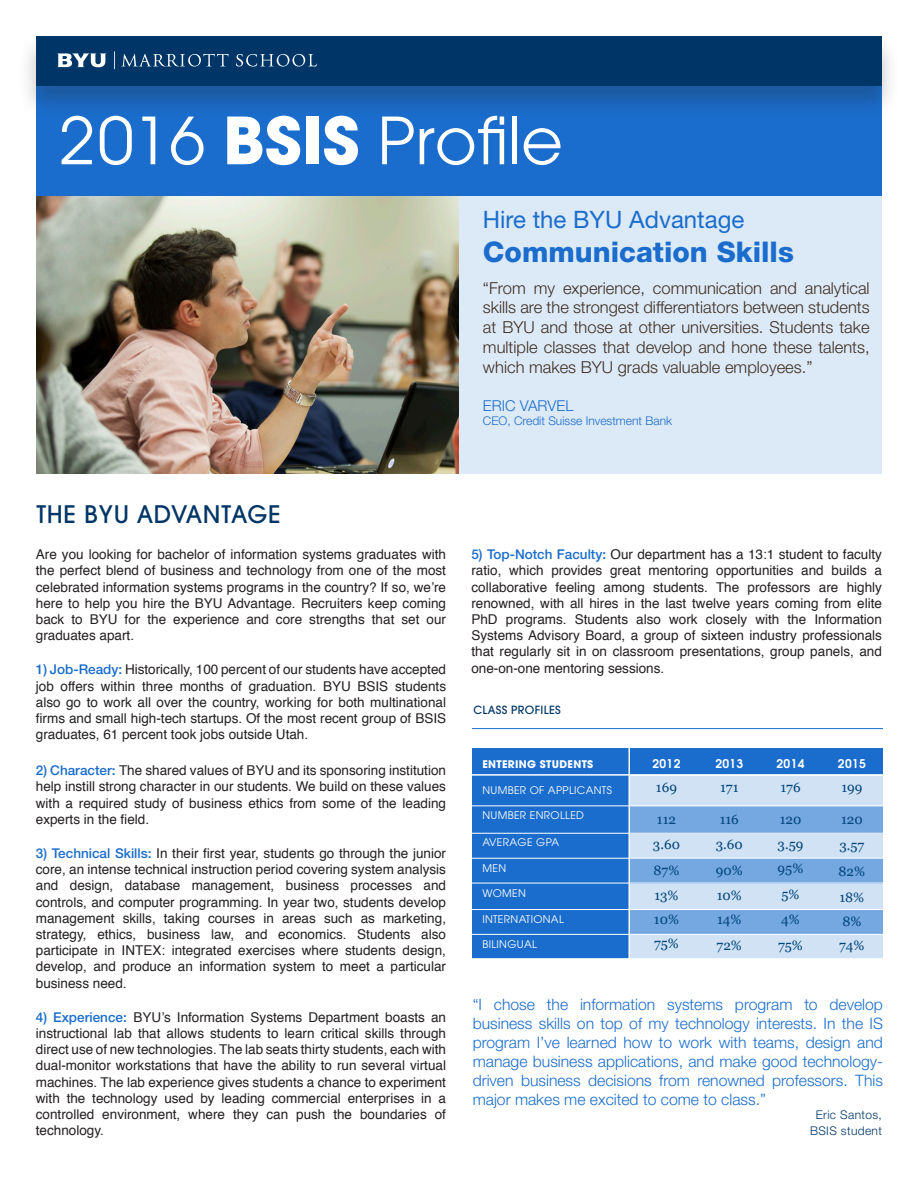
<style>
.page{position:relative;width:918px;height:1188px;background:#fff}
.page>*{position:absolute;margin:0;border:0;box-sizing:border-box;transform-origin:0 0}
.t1{font:64.5px "Avant Garde";color:#fff}
.t2{font:800 28.5px "Helvetica Neue LT Std";color:#1a6dcc}
.t3{font:24px "Helvetica Neue LT Std";color:#1a6dcc}
.t4{font:500 24px "Avant Garde";letter-spacing:.03em;color:#003667}
.t5{font:300 16.5px/19.8px "Helvetica Neue LT Std";color:#3f2f22;text-align:justify}
.t6{font:300 15.75px/18.9px "Helvetica Neue LT Std";color:#1a6dcc;text-align:justify}
.t7{font:300 15px "Helvetica Neue LT Std";color:#1a6dcc}
.t8{font:13.5px/16.2px "Helvetica";color:#231f20;text-align:justify}
.t9{font:13.5px "Georgia";color:#00467b}
.t10{font:300 12px "Helvetica Neue LT Std";color:#1a6dcc}
.t11{font:300 12px "Helvetica Neue LT Std";letter-spacing:.03em;color:#003667}
.t12{font:600 12px "Avant Garde";letter-spacing:.03em;color:#fff}
.t13{font:500 11.25px "Avant Garde";letter-spacing:.03em;color:#003667}
.t14{font:10.5px "Avant Garde";letter-spacing:.03em;color:#fff}
.t15{font:700 10.5px "Avant Garde";letter-spacing:.03em;color:#fff}
.s1{font-weight:700}
.s2{font-family:"Helvetica Neue LT Std";font-weight:500;color:#1a6dcc}
</style>
<div class="page">
<div style="left:449px;top:195px;width:433px;height:279px;background:#dce9f7"></div>
<img style="left:36px;top:196px;width:423px;height:278px">
<div style="left:36px;top:85px;width:846px;height:111px;background:#1a6dcc"></div>
<div style="left:18px;top:33px;width:882px;height:86px;background:#231f20;opacity:.27"></div>
<div style="left:36px;top:36px;width:846px;height:50px;background:#003667"></div>
<svg style="left:57px;top:53px;width:50px;height:14px"></svg>
<svg style="left:114px;top:51px;width:1px;height:18px"></svg>
<svg style="left:121px;top:54px;width:107px;height:13px"></svg>
<svg style="left:236px;top:54px;width:81px;height:13px"></svg>
<hr style="left:472px;top:728px;width:411px;height:1px;background:#1a6dcc">
<div style="left:611px;top:748px;width:272px;height:26px;background:#1a6dcc"></div>
<div style="left:611px;top:910px;width:272px;height:24px;background:#75a7e0"></div>
<div style="left:611px;top:858px;width:272px;height:26px;background:#75a7e0"></div>
<div style="left:611px;top:806px;width:272px;height:28px;background:#75a7e0"></div>
<div style="left:611px;top:934px;width:272px;height:25px;background:#d2e2f5"></div>
<div style="left:611px;top:884px;width:272px;height:26px;background:#d2e2f5"></div>
<div style="left:611px;top:833px;width:272px;height:25px;background:#d2e2f5"></div>
<div style="left:611px;top:776px;width:272px;height:30px;background:#d2e2f5"></div>
<div style="left:472px;top:748px;width:157px;height:210px;background:#1a6dcc"></div>
<hr style="left:462px;top:806px;width:422px;height:1px;background:#fff">
<hr style="left:470px;top:833px;width:422px;height:1px;background:#fff">
<hr style="left:470px;top:858px;width:423px;height:1px;background:#fff">
<hr style="left:466px;top:909px;width:422px;height:1px;background:#fff">
<hr style="left:470px;top:883px;width:423px;height:1px;background:#fff">
<hr style="left:466px;top:934px;width:423px;height:1px;background:#fff">
<hr style="left:464px;top:958px;width:423px;height:1px;background:#fff">
<hr style="left:629px;top:744px;width:1px;height:215px;background:#fff">
<hr style="left:470px;top:774px;width:417px;height:2px;background:#fff">
<p class="t1" style="left:59px;top:103px;width:506px">2016 <span class="s1">BSIS</span> Profile</p>
<p class="t3" style="left:483px;top:205px;width:263px">Hire the BYU Advantage</p>
<p class="t2" style="left:483px;top:235px;width:312px">Communication Skills</p>
<p class="t5" style="left:483px;top:277px;width:388px">“From my experience, communication and analytical skills are the strongest differentiators between students at BYU and those at other universities. Students take multiple classes that develop and hone these talents, which makes BYU grads valuable employees.”</p>
<p class="t7" style="left:483px;top:396px;width:92px">ERIC VARVEL</p>
<p class="t10" style="left:483px;top:413px;width:191px">CEO, Credit Suisse Investment Bank</p>
<p class="t4" style="left:36px;top:499px;width:246px">THE BYU ADVANTAGE</p>
<p class="t8" style="left:36px;top:547px;width:412px">Are you looking for bachelor of information systems graduates with the perfect blend of business and technology from one of the most celebrated information systems programs in the country? If so, we’re here to help you hire the BYU Advantage. Recruiters keep coming back to BYU for the experience and core strengths that set our graduates apart.</p>
<p class="t8" style="left:36px;top:662px;width:412px"><span class="s2">1) Job-Ready:</span> Historically, 100 percent of our students have accepted job offers within three months of graduation. BYU BSIS students also go to work all over the country, working for both multinational firms and small high-tech startups. Of the most recent group of BSIS graduates, 61 percent took jobs outside Utah.</p>
<p class="t8" style="left:36px;top:763px;width:412px"><span class="s2">2) Character:</span> The shared values of BYU and its sponsoring institution help instill strong character in our students. We build on these values with a required study of business ethics from some of the leading experts in the field.</p>
<p class="t8" style="left:36px;top:846px;width:412px"><span class="s2">3) Technical Skills:</span> In their first year, students go through the junior core, an intense technical instruction period covering system analysis and design, database management, business processes and controls, and computer programming. In year two, students develop management skills, taking courses in areas such as marketing, strategy, ethics, business law, and economics. Students also participate in INTEX: integrated exercises where students design, develop, and produce an information system to meet a particular business need.</p>
<p class="t8" style="left:36px;top:1009px;width:412px"><span class="s2">4) Experience:</span> BYU’s Information Systems Department boasts an instructional lab that allows students to learn critical skills through direct use of new technologies. The lab seats thirty students, each with dual-monitor workstations that have the ability to run several virtual machines. The lab experience gives students a chance to experiment with the technology used by leading commercial enterprises in a controlled environment, where they can push the boundaries of technology.</p>
<p class="t8" style="left:471px;top:547px;width:412px"><span class="s2">5) Top-Notch Faculty:</span> Our department has a 13:1 student to faculty ratio, which provides great mentoring opportunities and builds a collaborative feeling among students. The professors are highly renowned, with all hires in the last twelve years coming from elite PhD programs. Students also work closely with the Information Systems Advisory Board, a group of sixteen industry professionals that regularly sit in on classroom presentations, group panels, and one-on-one mentoring sessions.</p>
<p class="t13" style="left:473px;top:703px;width:89px">CLASS PROFILES</p>
<p class="t15" style="left:482px;top:758px;width:112px">ENTERING STUDENTS</p>
<p class="t14" style="left:482px;top:784px;width:131px">NUMBER OF APPLICANTS</p>
<p class="t14" style="left:482px;top:809px;width:103px">NUMBER ENROLLED</p>
<p class="t14" style="left:482px;top:836px;width:78px">AVERAGE GPA</p>
<p class="t14" style="left:482px;top:862px;width:25px">MEN</p>
<p class="t14" style="left:482px;top:887px;width:45px">WOMEN</p>
<p class="t14" style="left:482px;top:913px;width:83px">INTERNATIONAL</p>
<p class="t14" style="left:482px;top:938px;width:56px">BILINGUAL</p>
<p class="t12" style="left:652px;top:756px;width:29px">2012</p>
<p class="t9" style="left:656px;top:778px;width:23px">169</p>
<p class="t9" style="left:657px;top:809px;width:21px">112</p>
<p class="t9" style="left:653px;top:835px;width:29px">3.60</p>
<p class="t9" style="left:654px;top:860px;width:27px">87%</p>
<p class="t9" style="left:654px;top:886px;width:26px">13%</p>
<p class="t9" style="left:654px;top:910px;width:27px">10%</p>
<p class="t9" style="left:654px;top:934px;width:26px">75%</p>
<p class="t12" style="left:715px;top:756px;width:29px">2013</p>
<p class="t9" style="left:720px;top:778px;width:20px">171</p>
<p class="t9" style="left:720px;top:809px;width:21px">116</p>
<p class="t9" style="left:716px;top:835px;width:29px">3.60</p>
<p class="t9" style="left:716px;top:860px;width:28px">90%</p>
<p class="t9" style="left:717px;top:886px;width:27px">10%</p>
<p class="t9" style="left:717px;top:910px;width:26px">14%</p>
<p class="t9" style="left:717px;top:935px;width:27px">72%</p>
<p class="t12" style="left:777px;top:756px;width:29px">2014</p>
<p class="t9" style="left:780px;top:778px;width:22px">176</p>
<p class="t9" style="left:780px;top:809px;width:23px">120</p>
<p class="t9" style="left:778px;top:835px;width:27px">3.59</p>
<p class="t9" style="left:778px;top:859px;width:27px">95%</p>
<p class="t9" style="left:781px;top:884px;width:20px">5%</p>
<p class="t9" style="left:781px;top:910px;width:20px">4%</p>
<p class="t9" style="left:778px;top:935px;width:26px">75%</p>
<p class="t12" style="left:838px;top:756px;width:29px">2015</p>
<p class="t9" style="left:841px;top:778px;width:23px">199</p>
<p class="t9" style="left:841px;top:809px;width:23px">120</p>
<p class="t9" style="left:839px;top:835px;width:27px">3.57</p>
<p class="t9" style="left:839px;top:862px;width:28px">82%</p>
<p class="t9" style="left:839px;top:887px;width:26px">18%</p>
<p class="t9" style="left:842px;top:911px;width:21px">8%</p>
<p class="t9" style="left:839px;top:935px;width:27px">74%</p>
<p class="t6" style="left:473px;top:995px;width:412px">“I chose the information systems program to develop business skills on top of my technology interests. In the IS program I’ve learned how to work with teams, design and manage business applications, and make good technology&shy;driven business decisions from renowned professors. This major makes me excited to come to class.”</p>
<p class="t11" style="left:816px;top:1107px;width:68px">Eric Santos,</p>
<p class="t11" style="left:810px;top:1124px;width:73px">BSIS student</p>
</div>
